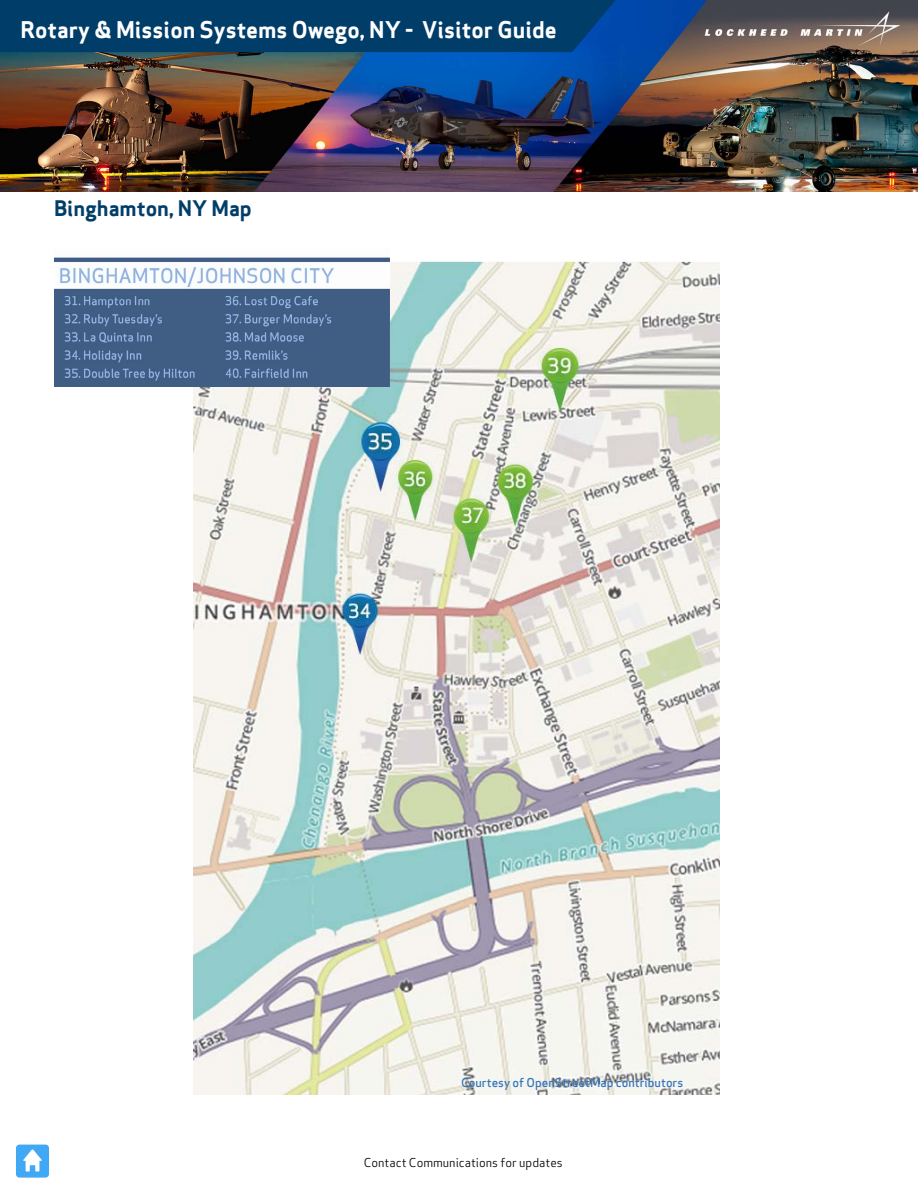
<style>
.page{position:relative;width:918px;height:1188px;background:#fff}
.page>*{position:absolute;margin:0;border:0;box-sizing:border-box;transform-origin:0 0}
.t1{font:700 22.5px "Apex Sans";color:#fff}
.t2{font:700 21px "Apex Sans";color:#003e69}
.t3{font:500 12px "Apex Sans";color:#3475bb}
.t4{font:12px "Apex Sans";color:#000}
</style>
<div class="page">
<img style="left:0;top:0;width:918px;height:191px">
<svg style="left:14px;top:1143px;width:37px;height:37px"></svg>
<div style="left:16px;top:1145px;width:33px;height:33px;background:#40a8f5;border-radius:4px"></div>
<svg style="left:23px;top:1149px;width:19px;height:22px"></svg>
<div style="left:0;top:0;width:617px;height:52px;background:#003d69"></div>
<img style="left:193px;top:261px;width:527px;height:833px">
<img style="left:54px;top:257px;width:336px;height:130px">
<p class="t1" style="left:21px;top:15px;width:538px">Rotary &amp; Mission Systems Owego, NY - Visitor Guide</p>
<p class="t2" style="left:54px;top:195px;width:199px">Binghamton, NY Map</p>
<p class="t3" style="left:461px;top:1072px;width:224px">Courtesy of OpenStreetMap contributors</p>
<p class="t4" style="left:364px;top:1153px;width:200px">Contact Communications for updates</p>
</div>
